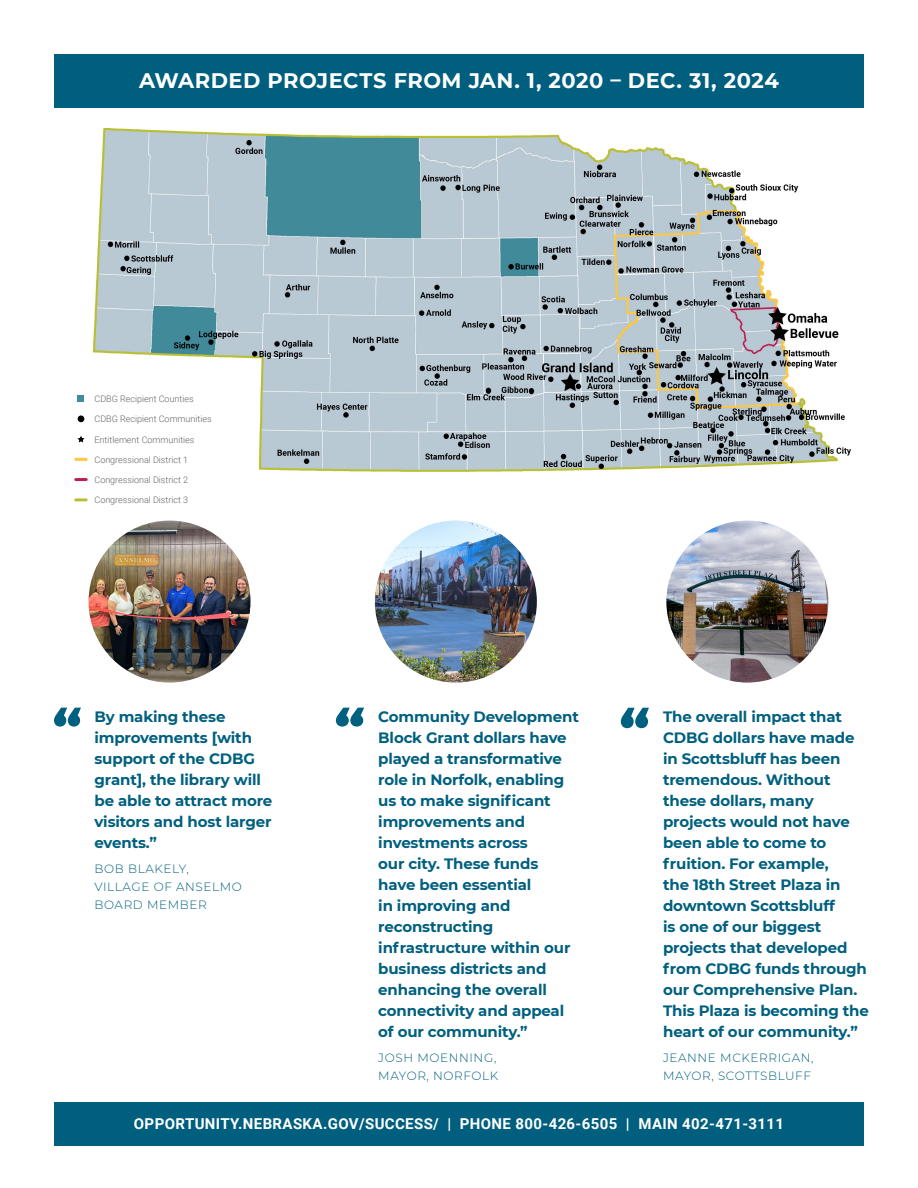
<style>
.page{position:relative;width:918px;height:1188px;background:#fff}
.page>*{position:absolute;margin:0;border:0;box-sizing:border-box;transform-origin:0 0}
.t1{font:700 21px "Montserrat";letter-spacing:.02em;color:#fff}
.t2{font:700 15px/21px "Montserrat";letter-spacing:-.01em;color:#00607f}
.t3{font:700 15px "Roboto";letter-spacing:.025em;color:#fff}
.t4{font:300 12px/18px "Montserrat";letter-spacing:.05em;color:#00607f}
.t5{font:300 9px "Roboto";color:#636366}
</style>
<div class="page">
<div style="left:54px;top:1102px;width:810px;height:44px;background:#005f7e"></div>
<img style="left:74px;top:128px;width:777px;height:354px">
<div style="left:78px;top:395px;width:6px;height:7px;background:#428aa1"></div>
<div style="left:78px;top:415px;width:6px;height:7px;background:#000;border-radius:50%"></div>
<svg style="left:77px;top:436px;width:8px;height:6px"></svg>
<svg style="left:76px;top:458px;width:10px;height:3px"></svg>
<svg style="left:76px;top:478px;width:10px;height:3px"></svg>
<svg style="left:76px;top:498px;width:10px;height:3px"></svg>
<div style="left:54px;top:54px;width:810px;height:54px;background:#005f7e"></div>
<img style="left:375px;top:521px;width:162px;height:162px;border-radius:81px">
<svg style="left:336px;top:708px;width:28px;height:19px"></svg>
<svg style="left:621px;top:708px;width:28px;height:20px"></svg>
<img style="left:89px;top:521px;width:162px;height:162px;border-radius:81px">
<svg style="left:54px;top:708px;width:27px;height:19px"></svg>
<img style="left:666px;top:521px;width:162px;height:162px;border-radius:81px">
<p class="t1" style="left:139px;top:66px;width:641px">AWARDED PROJECTS FROM JAN. 1, 2020 – DEC. 31, 2024</p>
<p class="t5" style="left:94px;top:392px;width:101px">CDBG Recipient Counties</p>
<p class="t5" style="left:94px;top:413px;width:119px">CDBG Recipient Communities</p>
<p class="t5" style="left:94px;top:433px;width:102px">Entitlement Communities</p>
<p class="t5" style="left:94px;top:453px;width:95px">Congressional District 1</p>
<p class="t5" style="left:94px;top:473px;width:95px">Congressional District 2</p>
<p class="t5" style="left:94px;top:494px;width:95px">Congressional District 3</p>
<p class="t2" style="left:94px;top:706px;width:179px">By making these improvements [with support of the CDBG grant], the library will be able to attract more visitors and host larger events.”</p>
<p class="t4" style="left:94px;top:859px;width:149px">BOB BLAKELY,<br>VILLAGE OF ANSELMO<br>BOARD MEMBER</p>
<p class="t2" style="left:378px;top:706px;width:202px">Community Development<br>Block Grant dollars have played a transformative role in Norfolk, enabling us to make significant improvements and investments across<br>our city. These funds have been essential<br>in improving and reconstructing infrastructure within our business districts and enhancing the overall connectivity and appeal of our community.”</p>
<p class="t4" style="left:378px;top:1048px;width:121px">JOSH MOENNING,<br>MAYOR, NORFOLK</p>
<p class="t2" style="left:663px;top:706px;width:208px">The overall impact that<br>CDBG dollars have made in Scottsbluff has been tremendous. Without these dollars, many projects would not have been able to come to fruition. For example,<br>the 18th Street Plaza in downtown Scottsbluff<br>is one of our biggest projects that developed from CDBG funds through our Comprehensive Plan.<br>This Plaza is becoming the heart of our community.”</p>
<p class="t4" style="left:663px;top:1048px;width:152px">JEANNE MCKERRIGAN,<br>MAYOR, SCOTTSBLUFF</p>
<p class="t3" style="left:134px;top:1114px;width:652px">OPPORTUNITY.NEBRASKA.GOV/SUCCESS/ | PHONE 800-426-6505 | MAIN 402-471-3111</p>
</div>
